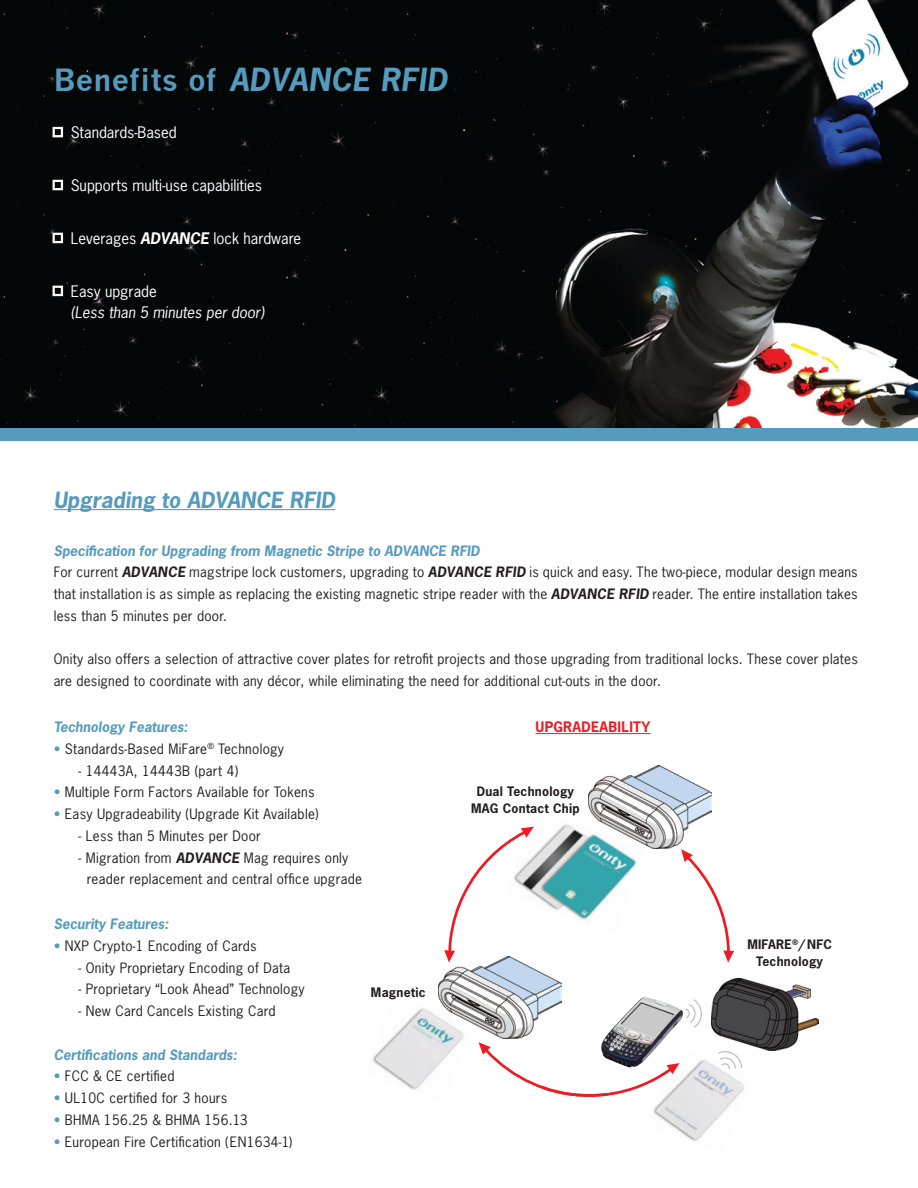
<style>
.page{position:relative;width:918px;height:1188px;background:#fff}
.page>*{position:absolute;margin:0;border:0;box-sizing:border-box;transform-origin:0 0}
.t1{font:italic 700 30px "News Gothic Std";letter-spacing:.02em;color:#569bbe}
.t2{font:italic 700 21px "News Gothic Std";color:#569bbe}
.t3{font:15px "News Gothic Std";color:#fff}
.t4{font:italic 15px/21px "News Gothic Std";color:#fff}
.t5{font:700 13.65px "News Gothic Std";letter-spacing:.02em;color:#ed1c24}
.t6{font:13.5px/21.8px "News Gothic Std";letter-spacing:.02em;color:#231f20}
.t7{font:italic 700 13.5px "News Gothic Std";color:#569bbe}
.t8{font:700 12.3px/16.4px "News Gothic Std";letter-spacing:.02em;color:#231f20;text-align:center}
.s1{font-family:"News Gothic";font-style:normal}
.s2{font-weight:700;font-style:italic}
.s3{font-style:normal}
.s4{font-weight:700;font-style:italic;color:#569bbe}
.s5{color:#569bbe}
</style>
<div class="page">
<img style="left:588px;top:766px;width:124px;height:82px">
<img style="left:532px;top:811px;width:113px;height:109px">
<img style="left:438px;top:962px;width:124px;height:77px">
<img style="left:372px;top:995px;width:100px;height:95px">
<img style="left:653px;top:1059px;width:92px;height:83px">
<img style="left:0;top:0;width:918px;height:429px">
<div style="left:0;top:429px;width:918px;height:12px;background:#569bbe"></div>
<hr style="left:54px;top:509px;width:281px;height:1px;background:#569bbe">
<div style="left:53px;top:127px;width:10px;height:10px;border:2px solid #fff"></div>
<div style="left:53px;top:180px;width:10px;height:10px;border:2px solid #fff"></div>
<div style="left:53px;top:233px;width:10px;height:10px;border:2px solid #fff"></div>
<div style="left:53px;top:286px;width:10px;height:10px;border:2px solid #fff"></div>
<hr style="left:536px;top:733px;width:115px;height:1px;background:#ed1c24">
<svg style="left:685px;top:999px;width:17px;height:29px"></svg>
<svg style="left:681px;top:849px;width:53px;height:114px"></svg>
<svg style="left:444px;top:827px;width:90px;height:135px"></svg>
<img style="left:602px;top:997px;width:81px;height:71px">
<img style="left:711px;top:979px;width:107px;height:72px">
<svg style="left:478px;top:1042px;width:202px;height:59px"></svg>
<svg style="left:717px;top:1050px;width:26px;height:20px"></svg>
<p class="t1" style="left:54px;top:60px;width:395px"><span class="s1">Benefits of</span> ADVANCE RFID</p>
<p class="t3" style="left:71px;top:122px;width:107px">Standards-Based</p>
<p class="t3" style="left:71px;top:176px;width:193px">Supports multi-use capabilities</p>
<p class="t3" style="left:71px;top:229px;width:232px">Leverages <span class="s2">ADVANCE</span> lock hardware</p>
<p class="t4" style="left:71px;top:282px;width:195px"><span class="s3">Easy upgrade<br></span>(Less than 5 minutes per door)</p>
<p class="t2" style="left:54px;top:486px;width:283px">Upgrading to ADVANCE RFID</p>
<p class="t6" style="left:54px;top:539px;width:806px"><span class="s4">Specification for Upgrading from Magnetic Stripe to ADVANCE RFID<br></span>For current <span class="s2">ADVANCE</span> magstripe lock customers, upgrading to <span class="s2">ADVANCE RFID</span> is quick and easy. The two-piece, modular design means that installation is as simple as replacing the existing magnetic stripe reader with the <span class="s2">ADVANCE RFID</span> reader. The entire installation takes less than 5 minutes per door.</p>
<p class="t6" style="left:54px;top:648px;width:806px">Onity also offers a selection of attractive cover plates for retrofit projects and those upgrading from traditional locks. These cover plates are designed to coordinate with any décor, while eliminating the need for additional cut-outs in the door.</p>
<p class="t7" style="left:54px;top:718px;width:136px">Technology Features:</p>
<p class="t6" style="left:54px;top:738px;width:232px"><span class="s5">•</span> Standards-Based MiFare<sup>®</sup> Technology</p>
<p class="t6" style="left:79px;top:760px;width:161px">- 14443A, 14443B (part 4)</p>
<p class="t6" style="left:54px;top:781px;width:262px"><span class="s5">•</span> Multiple Form Factors Available for Tokens</p>
<p class="t6" style="left:54px;top:803px;width:267px"><span class="s5">•</span> Easy Upgradeability (Upgrade Kit Available)</p>
<p class="t6" style="left:79px;top:825px;width:184px">- Less than 5 Minutes per Door</p>
<p class="t6" style="left:87px;top:847px;width:277px;text-indent:-8px">- Migration from <span class="s2">ADVANCE</span> Mag requires only reader replacement and central office upgrade</p>
<p class="t7" style="left:54px;top:915px;width:117px">Security Features:</p>
<p class="t6" style="left:54px;top:935px;width:204px"><span class="s5">•</span> NXP Crypto-1 Encoding of Cards</p>
<p class="t6" style="left:79px;top:957px;width:213px">- Onity Proprietary Encoding of Data</p>
<p class="t6" style="left:79px;top:978px;width:228px">- Proprietary “Look Ahead” Technology</p>
<p class="t6" style="left:79px;top:1000px;width:199px">- New Card Cancels Existing Card</p>
<p class="t7" style="left:54px;top:1046px;width:185px">Certifications and Standards:</p>
<p class="t6" style="left:54px;top:1065px;width:122px"><span class="s5">•</span> FCC &amp; CE certified</p>
<p class="t6" style="left:54px;top:1087px;width:175px"><span class="s5">•</span> UL10C certified for 3 hours</p>
<p class="t6" style="left:54px;top:1109px;width:195px"><span class="s5">•</span> BHMA 156.25 &amp; BHMA 156.13</p>
<p class="t6" style="left:54px;top:1131px;width:240px"><span class="s5">•</span> European Fire Certification (EN1634-1)</p>
<p class="t8" style="left:371px;top:984px;width:56px">Magnetic</p>
<p class="t5" style="left:536px;top:718px;width:116px">UPGRADEABILITY</p>
<p class="t8" style="left:471px;top:783px;width:110px">Dual Technology<br>MAG Contact Chip</p>
<p class="t8" style="left:747px;top:936px;width:86px">MIFARE<sup>®</sup>/ NFC<br>Technology</p>
</div>
